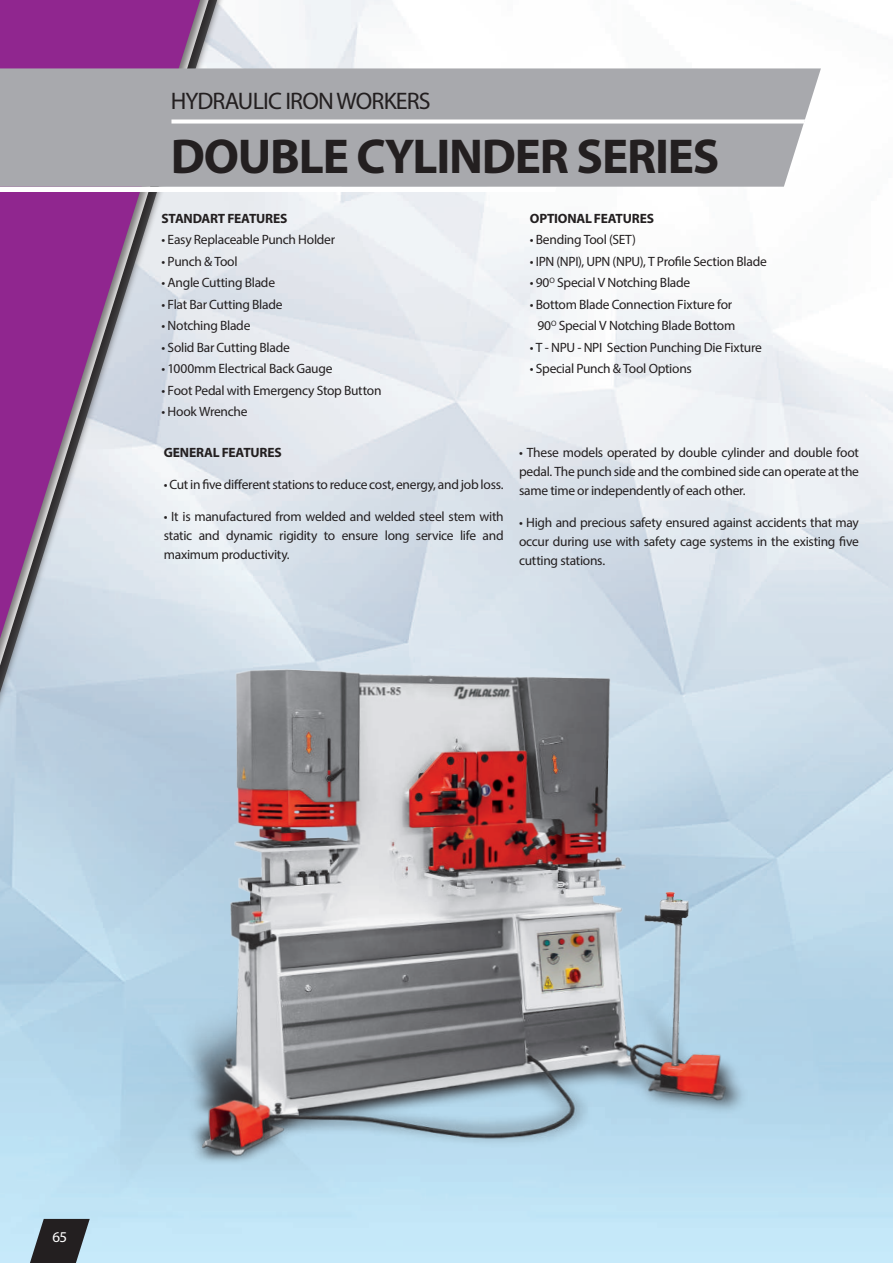
<style>
.page{position:relative;width:893px;height:1263px;background:#fff}
.page>*{position:absolute;margin:0;border:0;box-sizing:border-box;transform-origin:0 0}
.t1{font:700 49.2px "Myriad Pro";letter-spacing:-.025em;color:#231f20}
.t2{font:24px "Myriad Pro";letter-spacing:-.035em;color:#231f20}
.t3{font:15px "Myriad Pro";color:#fff}
.t4{font:13.5px/19.2px "Myriad Pro";letter-spacing:-.02em;color:#231f20;text-align:justify}
.t5{font:700 13.5px "Myriad Pro";letter-spacing:-.015em;color:#231f20}
</style>
<div class="page">
<div style="left:0;top:0;width:226px;height:718px;background:#231f20;opacity:.75"></div>
<div style="left:0;top:0;width:217px;height:689px;background:#231f20;opacity:.65"></div>
<svg style="left:0;top:0;width:204px;height:679px;background:#b288b9"></svg>
<svg style="left:0;top:187px;width:557px;height:5px"></svg>
<div style="left:0;top:68px;width:821px;height:119px;background:#a8a9ad"></div>
<svg style="left:171px;top:119px;width:634px;height:5px"></svg>
<img style="left:37px;top:630px;width:811px;height:545px">
<svg style="left:26px;top:1219px;width:64px;height:44px;background:#50575d"></svg>
<h2 class="t2" style="left:171px;top:86px;width:261px">HYDRAULIC IRON WORKERS</h2>
<h1 class="t1" style="left:171px;top:125px;width:550px">DOUBLE CYLINDER SERIES</h1>
<p class="t5" style="left:162px;top:209px;width:127px">STANDART FEATURES</p>
<p class="t4" style="left:162px;top:230px;width:175px">• Easy Replaceable Punch Holder</p>
<p class="t4" style="left:162px;top:251px;width:78px">• Punch &amp; Tool</p>
<p class="t4" style="left:162px;top:273px;width:115px">• Angle Cutting Blade</p>
<p class="t4" style="left:162px;top:294px;width:122px">• Flat Bar Cutting Blade</p>
<p class="t4" style="left:162px;top:316px;width:90px">• Notching Blade</p>
<p class="t4" style="left:162px;top:337px;width:130px">• Solid Bar Cutting Blade</p>
<p class="t4" style="left:162px;top:359px;width:172px">• 1000mm Electrical Back Gauge</p>
<p class="t4" style="left:162px;top:380px;width:221px">• Foot Pedal with Emergency Stop Button</p>
<p class="t4" style="left:162px;top:402px;width:88px">• Hook Wrenche</p>
<p class="t5" style="left:164px;top:443px;width:119px">GENERAL FEATURES</p>
<p class="t4" style="left:164px;top:474px;width:341px">• Cut in five different stations to reduce cost, energy, and job loss.</p>
<p class="t4" style="left:164px;top:506px;width:341px">• It is manufactured from welded and welded steel stem with static and dynamic rigidity to ensure long service life and maximum productivity.</p>
<p class="t5" style="left:530px;top:209px;width:126px">OPTIONAL FEATURES</p>
<p class="t4" style="left:530px;top:230px;width:108px">• Bending Tool (SET)</p>
<p class="t4" style="left:530px;top:251px;width:238px">• IPN (NPI), UPN (NPU), T Profile Section Blade</p>
<p class="t4" style="left:530px;top:273px;width:162px">• 90<sup>O</sup> Special V Notching Blade</p>
<p class="t4" style="left:530px;top:293px;width:207px;line-height:21.5px;text-align:center">• Bottom Blade Connection Fixture for<br>90<sup>O</sup> Special V Notching Blade Bottom</p>
<p class="t4" style="left:530px;top:337px;width:234px">• T - NPU - NPI Section Punching Die Fixture</p>
<p class="t4" style="left:530px;top:359px;width:163px">• Special Punch &amp; Tool Options</p>
<p class="t4" style="left:519px;top:442px;width:341px">• These models operated by double cylinder and double foot pedal. The punch side and the combined side can operate at the same time or independently of each other.</p>
<p class="t4" style="left:519px;top:513px;width:341px">• High and precious safety ensured against accidents that may occur during use with safety cage systems in the existing five cutting stations.</p>
<p class="t3" style="left:52px;top:1228px;width:16px">65</p>
</div>
